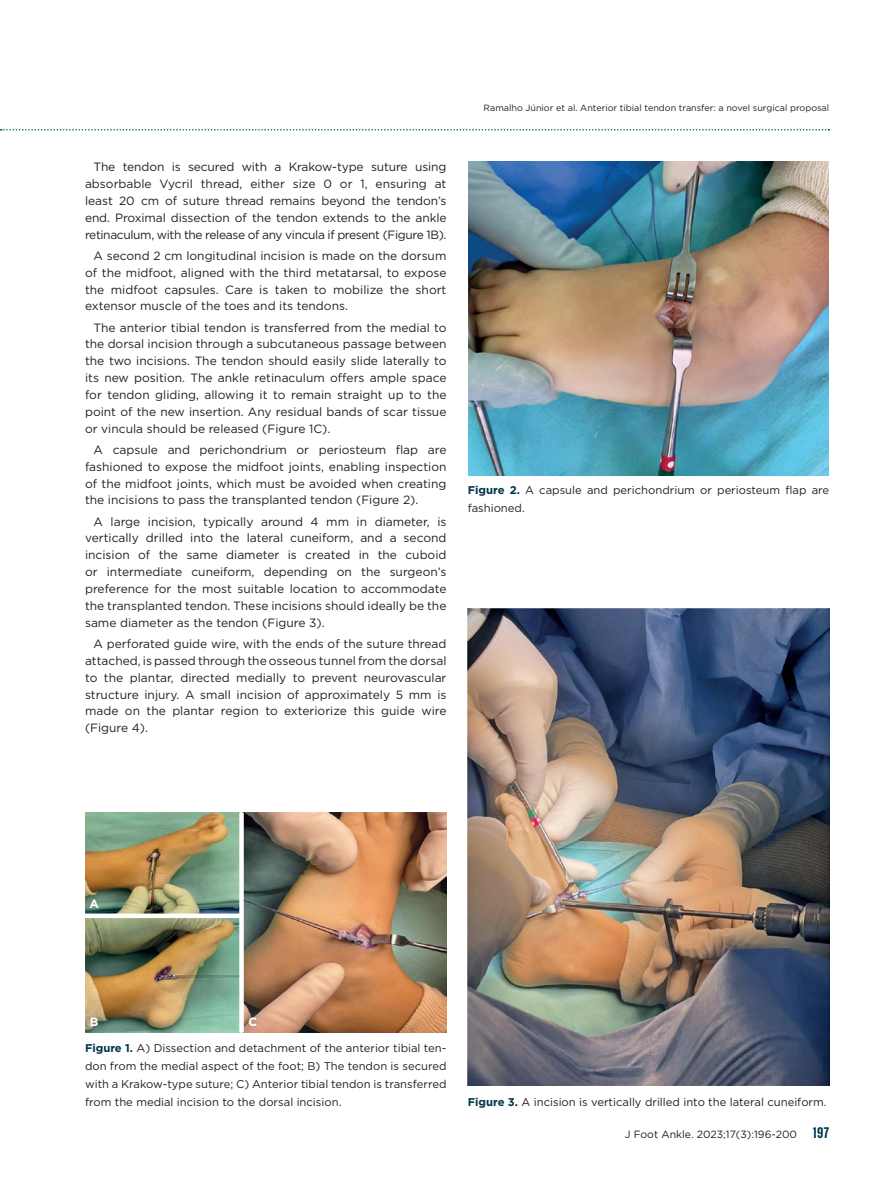
<style>
.page{position:relative;width:893px;height:1191px;background:#fff}
.page>*{position:absolute;margin:0;border:0;box-sizing:border-box;transform-origin:0 0}
.t1{font:12px/16.8px "Gotham";color:#231f20;text-align:justify}
.t2{font:700 12px "Gotham";color:#fff}
.t3{font:11.25px/18px "Gotham";color:#231f20;text-align:justify}
.t4{font:10.5px "Gotham";color:#231f20}
.t5{font:9px "Gotham";color:#231f20}
.s1{font-weight:700;color:#01344e}
.s2{font-family:"Flama Cond";font-weight:600;font-size:15px;color:#01344e}
</style>
<div class="page">
<svg style="left:0;top:129px;width:829px;height:1px"></svg>
<img style="left:85px;top:812px;width:361px;height:220px">
<div style="left:239px;top:812px;width:5px;height:220px;background:#fff"></div>
<div style="left:85px;top:913px;width:157px;height:5px;background:#fff"></div>
<img style="left:468px;top:162px;width:361px;height:313px">
<img style="left:468px;top:608px;width:361px;height:477px">
<p class="t1" style="left:85px;top:158px;width:363px;text-indent:9px">The tendon is secured with a Krakow-type suture using absorbable Vycril thread, either size 0 or 1, ensuring at least 20 cm of suture thread remains beyond the tendon’s end. Proximal dissection of the tendon extends to the ankle retinaculum, with the release of any vincula if present (Figure 1B).</p>
<p class="t1" style="left:85px;top:247px;width:363px;text-indent:9px">A second 2 cm longitudinal incision is made on the dorsum of the midfoot, aligned with the third metatarsal, to expose the midfoot capsules. Care is taken to mobilize the short extensor muscle of the toes and its tendons.</p>
<p class="t1" style="left:85px;top:319px;width:363px;text-indent:9px">The anterior tibial tendon is transferred from the medial to the dorsal incision through a subcutaneous passage between the two incisions. The tendon should easily slide laterally to its new position. The ankle retinaculum offers ample space for tendon gliding, allowing it to remain straight up to the point of the new insertion. Any residual bands of scar tissue or vincula should be released (Figure 1C).</p>
<p class="t1" style="left:85px;top:441px;width:363px;text-indent:9px">A capsule and perichondrium or periosteum flap are fashioned to expose the midfoot joints, enabling inspection of the midfoot joints, which must be avoided when creating the incisions to pass the transplanted tendon (Figure 2).</p>
<p class="t1" style="left:85px;top:513px;width:363px;text-indent:9px">A large incision, typically around 4 mm in diameter, is vertically drilled into the lateral cuneiform, and a second incision of the same diameter is created in the cuboid or intermediate cuneiform, depending on the surgeon’s preference for the most suitable location to accommodate the transplanted tendon. These incisions should ideally be the same diameter as the tendon (Figure 3).</p>
<p class="t1" style="left:85px;top:635px;width:363px;text-indent:9px">A perforated guide wire, with the ends of the suture thread attached, is passed through the osseous tunnel from the dorsal to the plantar, directed medially to prevent neurovascular structure injury. A small incision of approximately 5 mm is made on the plantar region to exteriorize this guide wire (Figure 4).</p>
<p class="t5" style="left:484px;top:102px;width:347px">Ramalho Júnior et al. Anterior tibial tendon transfer: a novel surgical proposal</p>
<p class="t3" style="left:468px;top:481px;width:363px"><span class="s1">Figure 2.</span> A capsule and perichondrium or periosteum flap are fashioned.</p>
<p class="t2" style="left:89px;top:895px;width:11px">A</p>
<p class="t2" style="left:90px;top:1014px;width:10px">B</p>
<p class="t2" style="left:248px;top:1014px;width:10px">C</p>
<p class="t3" style="left:85px;top:1038px;width:363px"><span class="s1">Figure 1.</span> A) Dissection and detachment of the anterior tibial ten&shy;don from the medial aspect of the foot; B) The tendon is secured with a Krakow-type suture; C) Anterior tibial tendon is transferred from the medial incision to the dorsal incision.</p>
<p class="t3" style="left:468px;top:1092px;width:360px"><span class="s1">Figure 3.</span> A incision is vertically drilled into the lateral cuneiform.</p>
<p class="t4" style="left:625px;top:1127px;width:206px">J Foot Ankle. 2023;17(3):196-200 <span class="s2">197</span></p>
</div>
